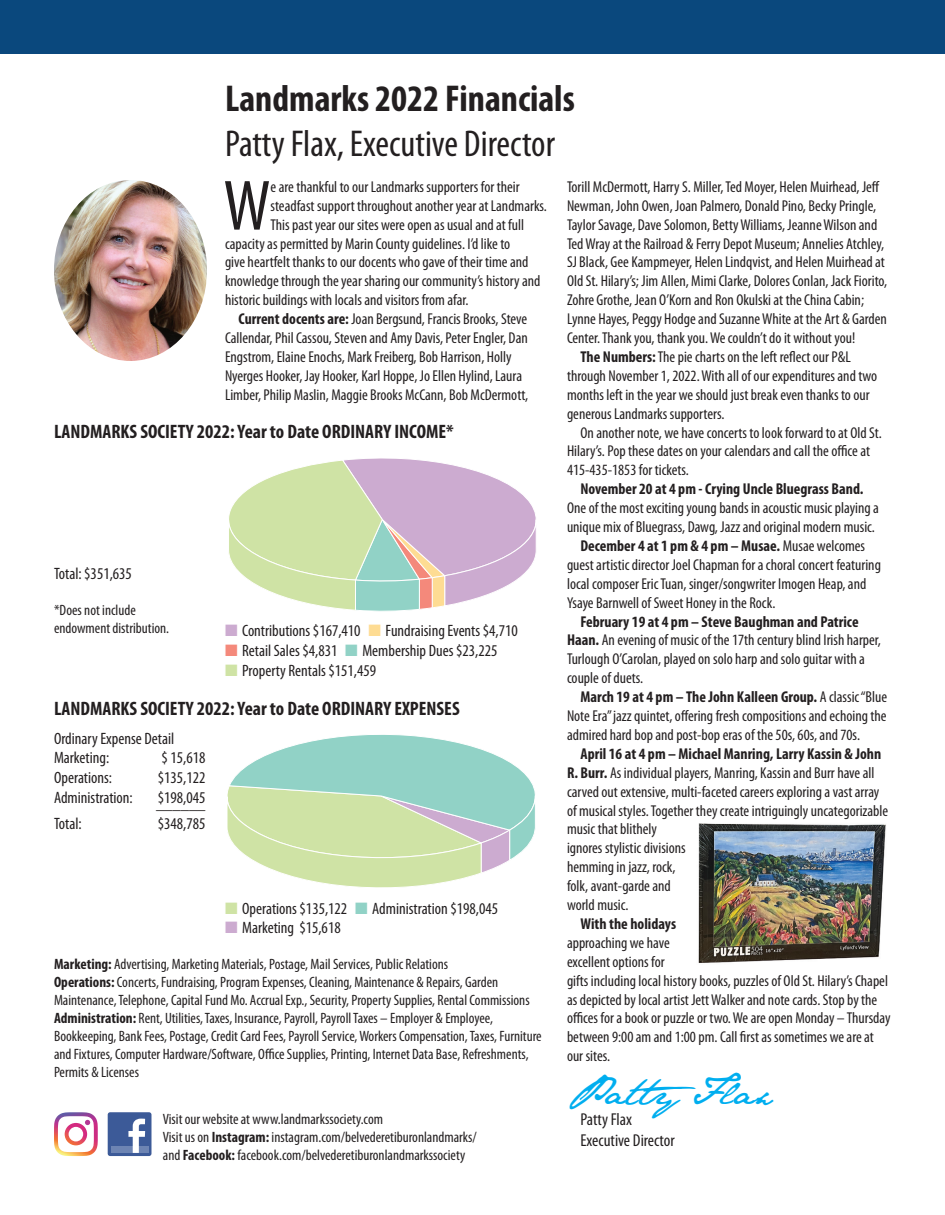
<style>
.page{position:relative;width:945px;height:1215px;background:#fff}
.page>*{position:absolute;margin:0;border:0;box-sizing:border-box;transform-origin:0 0}
.t1{font:condensed 71.85px "Myriad Pro";color:#231f20}
.t2{font:condensed 37.5px "Myriad Pro";color:#231f20}
.t3{font:700 condensed 37.5px "Myriad Pro";color:#231f20}
.t4{font:36px "Jane Austen";color:#00aeef}
.t5{font:700 condensed 19.5px "Myriad Pro";color:#231f20}
.t6{font:condensed 17.25px "Myriad Pro";color:#231f20}
.t7{font:condensed 16.5px "Myriad Pro";color:#231f20}
.t8{font:condensed 15.75px/18.9px "Myriad Pro";color:#231f20}
.t9{font:condensed 15px/18px "Myriad Pro";color:#231f20}
.s1{font-weight:700}
.s2{color:#ccabd0}
.s3{color:#fedc93}
.s4{color:#f4897b}
.s5{color:#91d2c6}
.s6{color:#cfe3a5}
</style>
<div class="page">
<div style="left:0;top:0;width:945px;height:54px;background:#0a487d"></div>
<img style="left:54px;top:180px;width:153px;height:181px">
<svg style="left:229px;top:458px;width:307px;height:154px"></svg>
<svg style="left:227px;top:734px;width:309px;height:154px"></svg>
<img style="left:54px;top:1112px;width:44px;height:44px">
<div style="left:108px;top:1112px;width:44px;height:44px;background:#3c5a98;border-radius:3px"></div>
<div style="left:111px;top:1147px;width:37px;height:6px;background:#6d84b3"></div>
<svg style="left:128px;top:1119px;width:17px;height:34px"></svg>
<img style="left:698px;top:823px;width:188px;height:140px">
<p class="t3" style="left:225px;top:75px;width:351px">Landmarks 2022 Financials</p>
<p class="t2" style="left:225px;top:121px;width:331px">Patty Flax, Executive Director</p>
<p class="t1" style="left:224px;top:162px;width:48px">W</p>
<p class="t8" style="left:271px;top:177px;width:251px">e are thankful to our Landmarks supporters for their</p>
<p class="t8" style="left:271px;top:196px;width:278px">steadfast support throughout another year at Landmarks.</p>
<p class="t8" style="left:271px;top:215px;width:255px">This past year our sites were open as usual and at full</p>
<p class="t8" style="left:225px;top:234px;width:287px">capacity as permitted by Marin County guidelines. I’d like to</p>
<p class="t8" style="left:225px;top:253px;width:305px">give heartfelt thanks to our docents who gave of their time and</p>
<p class="t8" style="left:225px;top:271px;width:317px">knowledge through the year sharing our community’s history and</p>
<p class="t8" style="left:225px;top:290px;width:245px">historic buildings with locals and visitors from afar.</p>
<p class="t8" style="left:225px;top:309px;width:305px;text-indent:14px"><span class="s1">Current docents are:</span> Joan Bergsund, Francis Brooks, Steve Callendar, Phil Cassou, Steven and Amy Davis, Peter Engler, Dan Engstrom, Elaine Enochs, Mark Freiberg, Bob Harrison, Holly Nyerges Hooker, Jay Hooker, Karl Hoppe, Jo Ellen Hylind, Laura Limber, Philip Maslin, Maggie Brooks McCann, Bob McDermott,</p>
<p class="t5" style="left:54px;top:419px;width:401px">LANDMARKS SOCIETY 2022: Year to Date ORDINARY INCOME*</p>
<p class="t7" style="left:54px;top:564px;width:79px">Total: $351,635</p>
<p class="t9" style="left:54px;top:601px;width:117px">*Does not include endowment distribution.</p>
<p class="t7" style="left:225px;top:621px;width:294px"><span class="s2">■</span> Contributions $167,410 <span class="s3">■</span> Fundraising Events $4,710</p>
<p class="t7" style="left:225px;top:641px;width:274px"><span class="s4">■</span> Retail Sales $4,831 <span class="s5">■</span> Membership Dues $23,225</p>
<p class="t7" style="left:225px;top:661px;width:153px"><span class="s6">■</span> Property Rentals $151,459</p>
<p class="t5" style="left:54px;top:696px;width:407px">LANDMARKS SOCIETY 2022: Year to Date ORDINARY EXPENSES</p>
<p class="t7" style="left:54px;top:728px;width:122px">Ordinary Expense Detail</p>
<p class="t7" style="left:54px;top:748px;width:57px">Marketing:</p>
<p class="t7" style="left:162px;top:748px;width:45px">$ 15,618</p>
<p class="t7" style="left:54px;top:768px;width:60px">Operations:</p>
<p class="t7" style="left:158px;top:768px;width:49px">$135,122</p>
<p class="t7" style="left:54px;top:788px;width:80px">Administration:</p>
<p class="t7" style="left:158px;top:788px;width:49px">$198,045</p>
<p class="t7" style="left:156px;top:794px;width:51px">______</p>
<p class="t7" style="left:54px;top:813px;width:29px">Total:</p>
<p class="t7" style="left:158px;top:813px;width:49px">$348,785</p>
<p class="t7" style="left:225px;top:898px;width:275px"><span class="s6">■</span> Operations $135,122 <span class="s5">■</span> Administration $198,045</p>
<p class="t7" style="left:225px;top:918px;width:117px"><span class="s2">■</span> Marketing $15,618</p>
<p class="t9" style="left:54px;top:955px;width:396px"><span class="s1">Marketing:</span> Advertising, Marketing Materials, Postage, Mail Services, Public Relations</p>
<p class="t9" style="left:54px;top:973px;width:477px"><span class="s1">Operations:</span> Concerts, Fundraising, Program Expenses, Cleaning, Maintenance &amp; Repairs, Garden<br>Maintenance, Telephone, Capital Fund Mo. Accrual Exp., Security, Property Supplies, Rental Commissions</p>
<p class="t9" style="left:54px;top:1009px;width:489px"><span class="s1">Administration:</span> Rent, Utilities, Taxes, Insurance, Payroll, Payroll Taxes – Employer &amp; Employee, Bookkeeping, Bank Fees, Postage, Credit Card Fees, Payroll Service, Workers Compensation, Taxes, Furniture and Fixtures, Computer Hardware/Software, Office Supplies, Printing, Internet Data Base, Refreshments, Permits &amp; Licenses</p>
<p class="t9" style="left:163px;top:1109px;width:222px">Visit our website at www.landmarkssociety.com</p>
<p class="t9" style="left:163px;top:1127px;width:315px">Visit us on <span class="s1">Instagram:</span> instagram.com/belvederetiburonlandmarks/ and <span class="s1">Facebook:</span> facebook.com/belvederetiburonlandmarkssociety</p>
<p class="t8" style="left:567px;top:177px;width:322px">Torill McDermott, Harry S. Miller, Ted Moyer, Helen Muirhead, Jeff Newman, John Owen, Joan Palmero, Donald Pino, Becky Pringle, Taylor Savage, Dave Solomon, Betty Williams, Jeanne Wilson and Ted Wray at the Railroad &amp; Ferry Depot Museum; Annelies Atchley, SJ Black, Gee Kampmeyer, Helen Lindqvist, and Helen Muirhead at Old St. Hilary’s; Jim Allen, Mimi Clarke, Dolores Conlan, Jack Fiorito, Zohre Grothe, Jean O’Korn and Ron Okulski at the China Cabin; Lynne Hayes, Peggy Hodge and Suzanne White at the Art &amp; Garden Center. Thank you, thank you. We couldn’t do it without you!</p>
<p class="t8" style="left:567px;top:347px;width:312px;text-indent:14px"><span class="s1">The Numbers:</span> The pie charts on the left reflect our P&amp;L through November 1, 2022. With all of our expenditures and two months left in the year we should just break even thanks to our generous Landmarks supporters.</p>
<p class="t8" style="left:567px;top:423px;width:316px;text-indent:14px">On another note, we have concerts to look forward to at Old St.<br>Hilary’s. Pop these dates on your calendars and call the office at<br>415-435-1853 for tickets.</p>
<p class="t8" style="left:567px;top:479px;width:313px;text-align:center"><span class="s1">November 20 at 4 pm - Crying Uncle Bluegrass Band.<br></span>One of the most exciting young bands in acoustic music playing a unique mix of Bluegrass, Dawg, Jazz and original modern music.</p>
<p class="t8" style="left:567px;top:536px;width:315px;text-indent:14px"><span class="s1">December 4 at 1 pm &amp; 4 pm – Musae.</span> Musae welcomes guest artistic director Joel Chapman for a choral concert featuring local composer Eric Tuan, singer/songwriter Imogen Heap, and Ysaye Barnwell of Sweet Honey in the Rock.</p>
<p class="t8" style="left:567px;top:612px;width:316px;text-indent:14px"><span class="s1">February 19 at 4 pm – Steve Baughman and Patrice Haan.</span> An evening of music of the 17th century blind Irish harper, Turlough O’Carolan, played on solo harp and solo guitar with a couple of duets.</p>
<p class="t8" style="left:567px;top:687px;width:322px;text-align:justify;text-indent:14px"><span class="s1">March 19 at 4 pm – The John Kalleen Group.</span> A classic “Blue Note Era” jazz quintet, offering fresh compositions and echoing the admired hard bop and post-bop eras of the 50s, 60s, and 70s.</p>
<p class="t8" style="left:567px;top:744px;width:323px;text-indent:14px"><span class="s1">April 16 at 4 pm – Michael Manring, Larry Kassin &amp; John R. Burr.</span> As individual players, Manring, Kassin and Burr have all carved out extensive, multi-faceted careers exploring a vast array of musical styles. Together they create intriguingly uncategorizable music that blithely<br>ignores stylistic divisions<br>hemming in jazz, rock,<br>folk, avant-garde and<br>world music.</p>
<p class="t8" style="left:567px;top:914px;width:325px;text-indent:14px"><span class="s1">With the holidays<br></span>approaching we have<br>excellent options for<br>gifts including local history books, puzzles of Old St. Hilary’s Chapel as depicted by local artist Jett Walker and note cards. Stop by the offices for a book or puzzle or two. We are open Monday – Thursday between 9:00 am and 1:00 pm. Call first as sometimes we are at our sites.</p>
<p class="t4" style="left:567px;top:1071px;width:206px">Patty Flax</p>
<p class="t6" style="left:581px;top:1109px;width:53px">Patty Flax</p>
<p class="t6" style="left:581px;top:1130px;width:96px">Executive Director</p>
</div>
